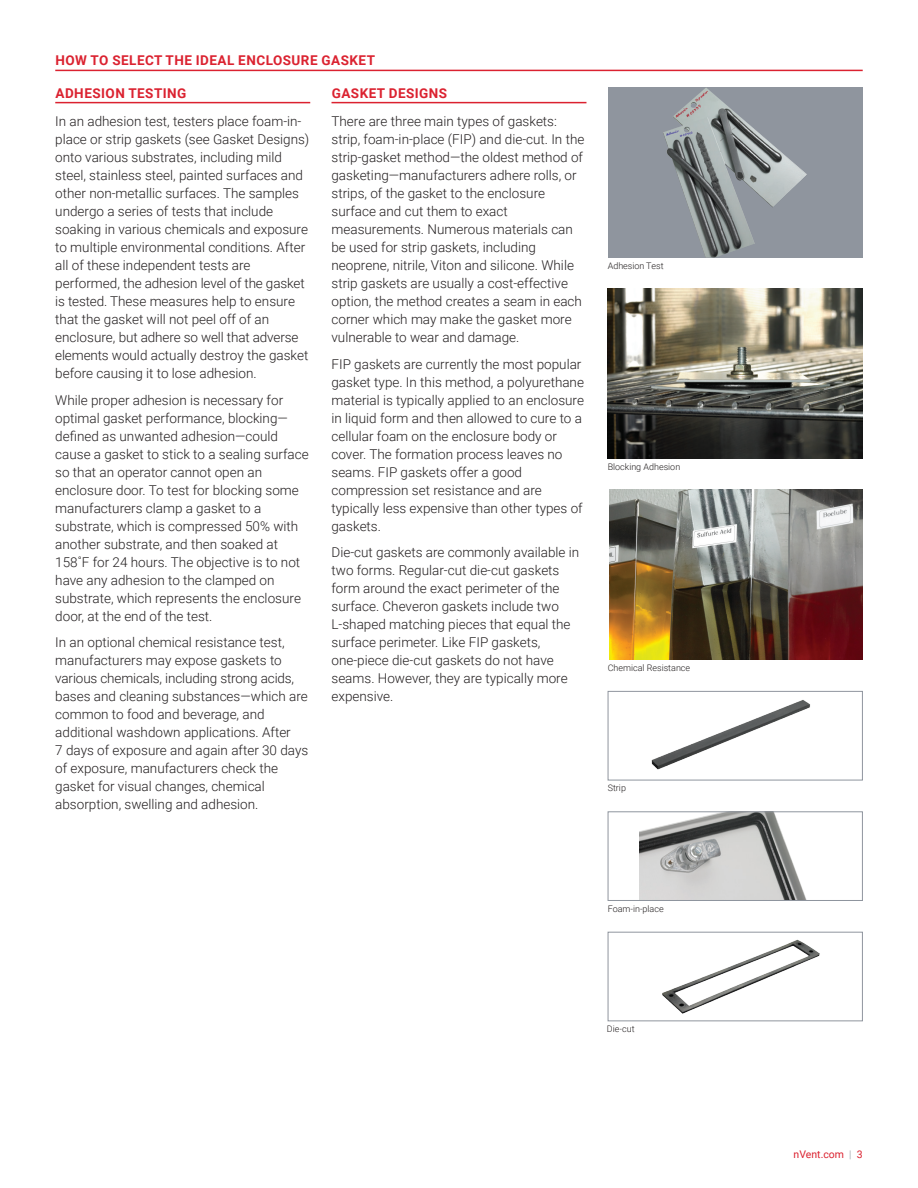
<style>
.page{position:relative;width:918px;height:1188px;background:#fff}
.page>*{position:absolute;margin:0;border:0;box-sizing:border-box;transform-origin:0 0}
.t1{font:300 13.5px/18px "Roboto";color:#231f20}
.t2{font:700 13.5px "Roboto";letter-spacing:.035em;color:#db2230}
.t3{font:10.5px "Roboto";color:#db2230}
.t4{font:300 9px "Roboto";color:#231f20}
.s1{font-weight:300;color:#8f959e}
</style>
<div class="page">
<hr style="left:55px;top:70px;width:808px;height:1px;background:#db2230">
<hr style="left:55px;top:102px;width:255px;height:1px;background:#db2230">
<hr style="left:332px;top:102px;width:254px;height:1px;background:#db2230">
<div style="left:608px;top:87px;width:255px;height:171px;background:#8f959e"></div>
<img style="left:663px;top:88px;width:144px;height:170px">
<img style="left:608px;top:289px;width:255px;height:170px">
<img style="left:609px;top:490px;width:254px;height:170px">
<img style="left:651px;top:700px;width:160px;height:70px">
<div style="left:608px;top:691px;width:255px;height:89px;border:1px solid #8f959e"></div>
<img style="left:639px;top:813px;width:167px;height:86px">
<div style="left:608px;top:811px;width:255px;height:90px;border:1px solid #8f959e"></div>
<img style="left:662px;top:939px;width:158px;height:75px">
<div style="left:608px;top:932px;width:255px;height:89px;border:1px solid #8f959e"></div>
<p class="t2" style="left:56px;top:51px;width:321px">HOW TO SELECT THE IDEAL ENCLOSURE GASKET</p>
<p class="t2" style="left:56px;top:83px;width:132px">ADHESION TESTING</p>
<p class="t1" style="left:55px;top:112px;width:256px">In an adhesion test, testers place foam-in&shy;place or strip gaskets (see Gasket Designs) onto various substrates, including mild steel, stainless steel, painted surfaces and other non-metallic surfaces. The samples undergo a series of tests that include soaking in various chemicals and exposure to multiple environmental conditions. After all of these independent tests are performed, the adhesion level of the gasket is tested. These measures help to ensure that the gasket will not peel off of an enclosure, but adhere so well that adverse elements would actually destroy the gasket before causing it to lose adhesion.</p>
<p class="t1" style="left:55px;top:390px;width:255px">While proper adhesion is necessary for optimal gasket performance, blocking— defined as unwanted adhesion—could cause a gasket to stick to a sealing surface so that an operator cannot open an enclosure door. To test for blocking some manufacturers clamp a gasket to a substrate, which is compressed 50% with another substrate, and then soaked at 158˚F for 24 hours. The objective is to not have any adhesion to the clamped on substrate, which represents the enclosure door, at the end of the test.</p>
<p class="t1" style="left:55px;top:633px;width:255px">In an optional chemical resistance test, manufacturers may expose gaskets to various chemicals, including strong acids, bases and cleaning substances—which are common to food and beverage, and additional washdown applications. After<br>7 days of exposure and again after 30 days of exposure, manufacturers check the gasket for visual changes, chemical absorption, swelling and adhesion.</p>
<p class="t2" style="left:332px;top:83px;width:117px">GASKET DESIGNS</p>
<p class="t1" style="left:332px;top:112px;width:254px">There are three main types of gaskets: strip, foam-in-place (FIP) and die-cut. In the strip-gasket method—the oldest method of gasketing—manufacturers adhere rolls, or strips, of the gasket to the enclosure surface and cut them to exact measurements. Numerous materials can be used for strip gaskets, including neoprene, nitrile, Viton and silicone. While strip gaskets are usually a cost-effective option, the method creates a seam in each corner which may make the gasket more vulnerable to wear and damage.</p>
<p class="t1" style="left:332px;top:354px;width:254px">FIP gaskets are currently the most popular gasket type. In this method, a polyurethane material is typically applied to an enclosure in liquid form and then allowed to cure to a cellular foam on the enclosure body or cover. The formation process leaves no seams. FIP gaskets offer a good compression set resistance and are typically less expensive than other types of gaskets.</p>
<p class="t1" style="left:332px;top:543px;width:249px">Die-cut gaskets are commonly available in two forms. Regular-cut die-cut gaskets form around the exact perimeter of the surface. Cheveron gaskets include two L-shaped matching pieces that equal the surface perimeter. Like FIP gaskets, one-piece die-cut gaskets do not have seams. However, they are typically more expensive.</p>
<p class="t4" style="left:608px;top:259px;width:57px">Adhesion Test</p>
<p class="t4" style="left:608px;top:460px;width:74px">Blocking Adhesion</p>
<p class="t4" style="left:608px;top:661px;width:84px">Chemical Resistance</p>
<p class="t4" style="left:608px;top:782px;width:20px">Strip</p>
<p class="t4" style="left:608px;top:902px;width:58px">Foam-in-place</p>
<p class="t4" style="left:607px;top:1023px;width:29px">Die-cut</p>
<p class="t3" style="left:794px;top:1147px;width:71px">nVent.com <span class="s1">|</span> 3</p>
</div>
